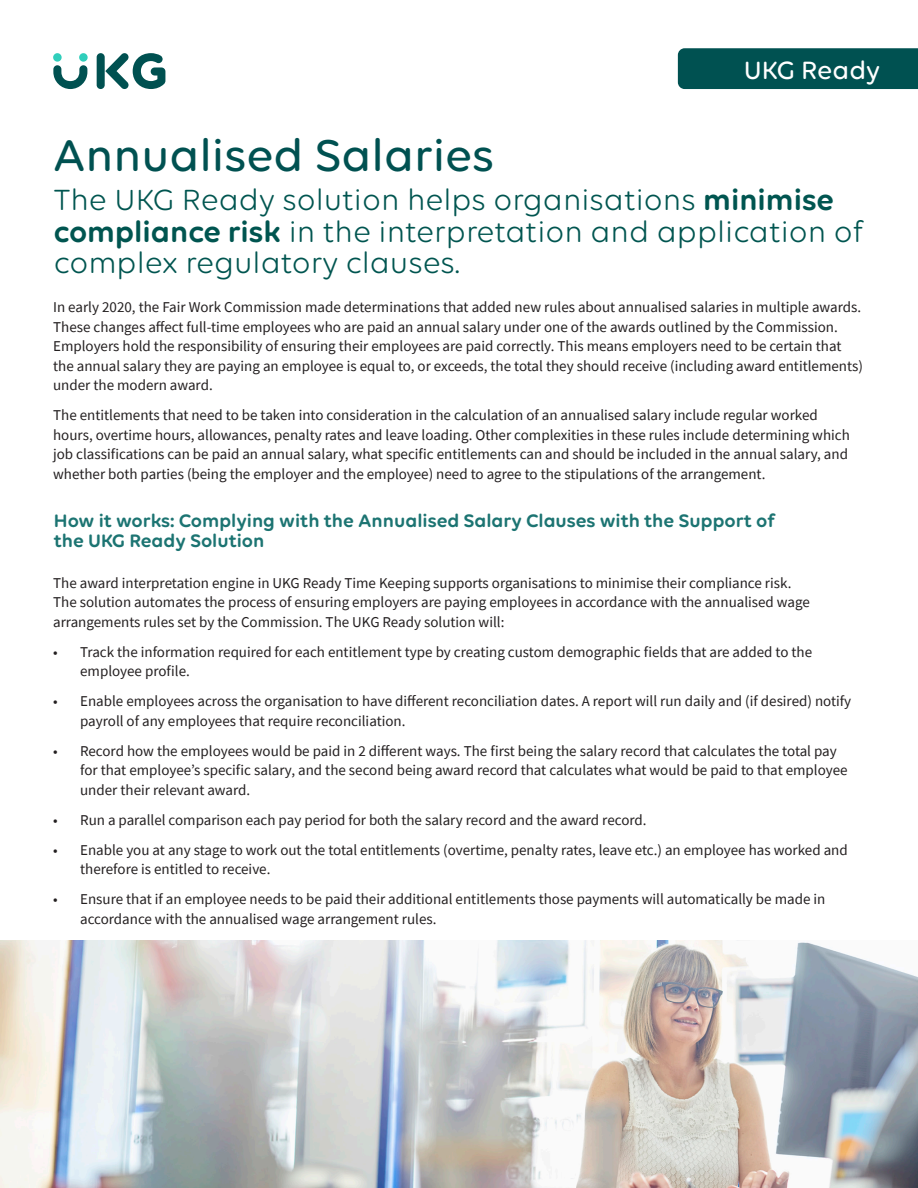
<style>
.page{position:relative;width:918px;height:1188px;background:#fff}
.page>*{position:absolute;margin:0;border:0;box-sizing:border-box;transform-origin:0 0}
.Main_headline{font:500 48px "Volte Rounded";color:#005151}
.Callout_title{font:31.5px/31.5px "Volte Rounded";color:#005550}
.Footnote{font:500 27px "Volte Rounded";color:#fff}
.Footnote-2{font:600 19.5px/19.5px "Volte Rounded";color:#1c7472}
.Body_text_9_12{font:15px/19.5px "Source Sans Pro";color:#231f20}
.s1{font-weight:600}
</style>
<div class="page">
<div style="left:678px;top:48px;width:240px;height:41px;background:#005151"></div>
<div style="left:97px;top:53px;width:8px;height:36px;background:#005151;border-radius:4px"></div>
<svg style="left:105px;top:53px;width:60px;height:36px"></svg>
<div style="left:53px;top:53px;width:9px;height:9px;background:#30cebb;border-radius:50%"></div>
<div style="left:79px;top:53px;width:9px;height:9px;background:#30cebb;border-radius:50%"></div>
<svg style="left:53px;top:65px;width:34px;height:24px"></svg>
<img style="left:0;top:940px;width:918px;height:248px">
<p class="Footnote" style="left:744px;top:54px;width:138px">UKG Ready</p>
<p class="Main_headline" style="left:53px;top:127px;width:442px">Annualised Salaries</p>
<p class="Callout_title" style="left:54px;top:184px;width:811px">The UKG Ready solution helps organisations <span class="s1">minimise compliance risk</span> in the interpretation and application of complex regulatory clauses.</p>
<p class="Body_text_9_12" style="left:53px;top:298px;width:811px">In early 2020, the Fair Work Commission made determinations that added new rules about annualised salaries in multiple awards.<br>These changes affect full-time employees who are paid an annual salary under one of the awards outlined by the Commission.<br>Employers hold the responsibility of ensuring their employees are paid correctly. This means employers need to be certain that the annual salary they are paying an employee is equal to, or exceeds, the total they should receive (including award entitlements) under the modern award.</p>
<p class="Body_text_9_12" style="left:53px;top:406px;width:798px">The entitlements that need to be taken into consideration in the calculation of an annualised salary include regular worked hours, overtime hours, allowances, penalty rates and leave loading. Other complexities in these rules include determining which job classifications can be paid an annual salary, what specific entitlements can and should be included in the annual salary, and whether both parties (being the employer and the employee) need to agree to the stipulations of the arrangement.</p>
<p class="Footnote-2" style="left:54px;top:511px;width:723px">How it works: Complying with the Annualised Salary Clauses with the Support of the UKG Ready Solution</p>
<p class="Body_text_9_12" style="left:53px;top:573px;width:758px">The award interpretation engine in UKG Ready Time Keeping supports organisations to minimise their compliance risk.<br>The solution automates the process of ensuring employers are paying employees in accordance with the annualised wage arrangements rules set by the Commission. The UKG Ready solution will:</p>
<p class="Body_text_9_12" style="left:80px;top:642px;width:734px;text-indent:-27px">• Track the information required for each entitlement type by creating custom demographic fields that are added to the employee profile.</p>
<p class="Body_text_9_12" style="left:80px;top:692px;width:773px;text-indent:-27px">• Enable employees across the organisation to have different reconciliation dates. A report will run daily and (if desired) notify payroll of any employees that require reconciliation.</p>
<p class="Body_text_9_12" style="left:80px;top:741px;width:769px;text-indent:-27px">• Record how the employees would be paid in 2 different ways. The first being the salary record that calculates the total pay for that employee’s specific salary, and the second being award record that calculates what would be paid to that employee under their relevant award.</p>
<p class="Body_text_9_12" style="left:53px;top:810px;width:595px">• Run a parallel comparison each pay period for both the salary record and the award record.</p>
<p class="Body_text_9_12" style="left:80px;top:840px;width:769px;text-indent:-27px">• Enable you at any stage to work out the total entitlements (overtime, penalty rates, leave etc.) an employee has worked and therefore is entitled to receive.</p>
<p class="Body_text_9_12" style="left:80px;top:890px;width:747px;text-indent:-27px">• Ensure that if an employee needs to be paid their additional entitlements those payments will automatically be made in accordance with the annualised wage arrangement rules.</p>
</div>
